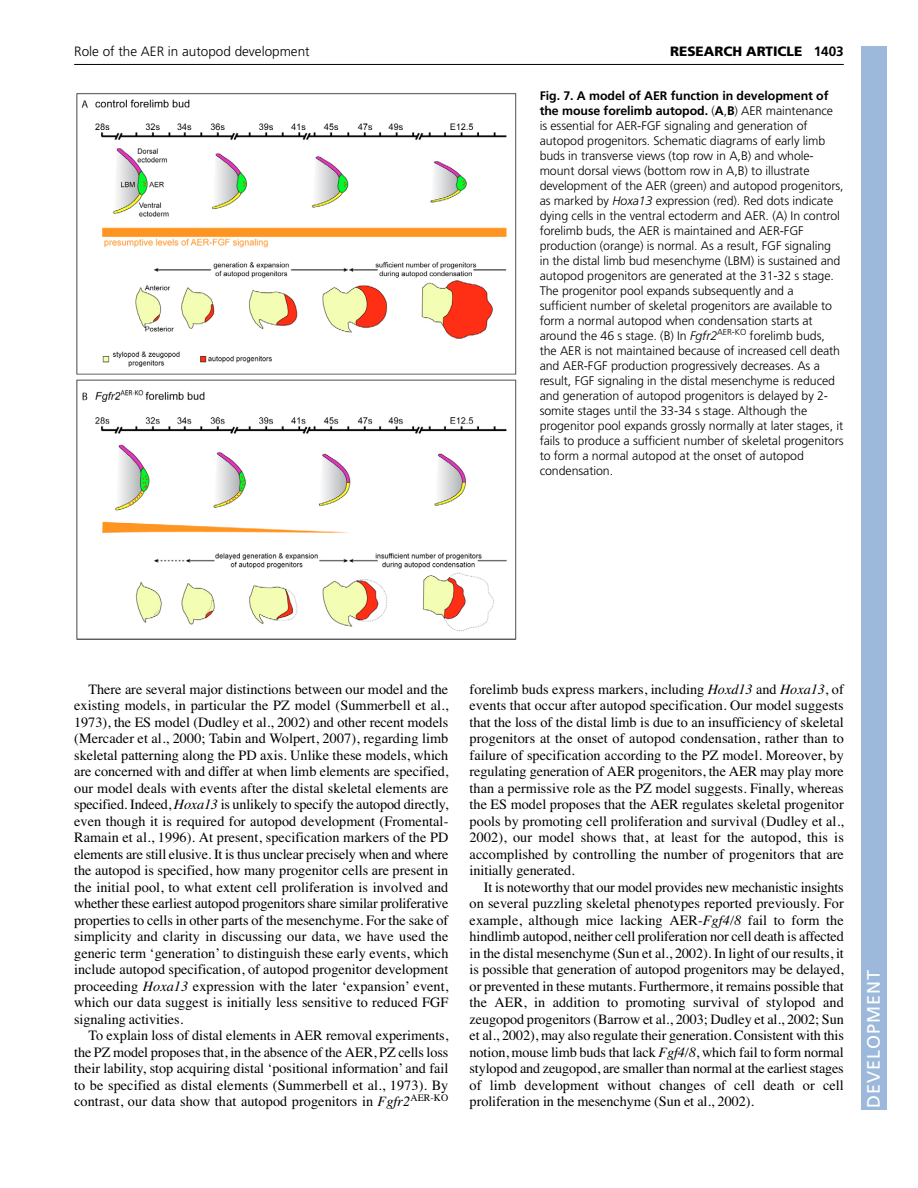
<style>
.page{position:relative;width:918px;height:1188px;background:#fff}
.page>*{position:absolute;margin:0;border:0;box-sizing:border-box;transform-origin:0 0}
.t1{font:18px "Frutiger LT Std";letter-spacing:.055em;color:#fff}
.t2{font:14.25px/16.5px "Times";letter-spacing:.005em;color:#000;text-align:justify}
.t3{font:300 13.5px "Frutiger LT Std";color:#000}
.t4{font:900 13.5px "Frutiger LT Std";color:#000}
.t5{font:300 12.3px/15px "Frutiger LT Std";letter-spacing:-.005em;color:#000}
.s1{font-weight:700}
.s2{font-style:italic}
</style>
<div class="page">
<hr style="left:74px;top:64px;width:770px;height:1px;background:#000">
<img style="left:76px;top:93px;width:441px;height:547px">
<div style="left:861px;top:46px;width:25px;height:1064px;background:#9cb9db"></div>
<p class="t3" style="left:74px;top:46px;width:237px">Role of the AER in autopod development</p>
<p class="t4" style="left:670px;top:46px;width:175px">RESEARCH ARTICLE <span class="s1">1403</span></p>
<p class="t5" style="left:540px;top:89px;width:305px"><span class="s1">Fig. 7. A model of AER function in development of the mouse forelimb autopod.</span> (<span class="s1">A</span>,<span class="s1">B</span>) AER maintenance is essential for AER-FGF signaling and generation of autopod progenitors. Schematic diagrams of early limb buds in transverse views (top row in A,B) and whole&shy;mount dorsal views (bottom row in A,B) to illustrate development of the AER (green) and autopod progenitors, as marked by <span class="s2">Hoxa13</span> expression (red). Red dots indicate dying cells in the ventral ectoderm and AER. (A) In control forelimb buds, the AER is maintained and AER-FGF production (orange) is normal. As a result, FGF signaling in the distal limb bud mesenchyme (LBM) is sustained and autopod progenitors are generated at the 31-32 s stage.<br>The progenitor pool expands subsequently and a sufficient number of skeletal progenitors are available to form a normal autopod when condensation starts at around the 46 s stage. (B) In <span class="s2">Fgfr2</span><sup>AER-KO</sup> forelimb buds, the AER is not maintained because of increased cell death and AER-FGF production progressively decreases. As a result, FGF signaling in the distal mesenchyme is reduced and generation of autopod progenitors is delayed by 2- somite stages until the 33-34 s stage. Although the progenitor pool expands grossly normally at later stages, it fails to produce a sufficient number of skeletal progenitors to form a normal autopod at the onset of autopod condensation.</p>
<p class="t2" style="left:74px;top:682px;width:376px;text-indent:14px">There are several major distinctions between our model and the existing models, in particular the PZ model (Summerbell et al., 1973), the ES model (Dudley et al., 2002) and other recent models (Mercader et al., 2000; Tabin and Wolpert, 2007), regarding limb skeletal patterning along the PD axis. Unlike these models, which are concerned with and differ at when limb elements are specified, our model deals with events after the distal skeletal elements are specified. Indeed, <span class="s2">Hoxa13</span> is unlikely to specify the autopod directly, even though it is required for autopod development (Fromental-Ramain et al., 1996). At present, specification markers of the PD elements are still elusive. It is thus unclear precisely when and where the autopod is specified, how many progenitor cells are present in the initial pool, to what extent cell proliferation is involved and whether these earliest autopod progenitors share similar proliferative properties to cells in other parts of the mesenchyme. For the sake of simplicity and clarity in discussing our data, we have used the generic term ‘generation’ to distinguish these early events, which include autopod specification, of autopod progenitor development proceeding <span class="s2">Hoxa13</span> expression with the later ‘expansion’ event, which our data suggest is initially less sensitive to reduced FGF signaling activities.</p>
<p class="t2" style="left:74px;top:1029px;width:376px;text-indent:14px">To explain loss of distal elements in AER removal experiments, the PZ model proposes that, in the absence of the AER, PZ cells loss their lability, stop acquiring distal ‘positional information’ and fail to be specified as distal elements (Summerbell et al., 1973). By contrast, our data show that autopod progenitors in <span class="s2">Fgfr2</span><sup>AER-KO</sup></p>
<p class="t2" style="left:470px;top:682px;width:376px">forelimb buds express markers, including <span class="s2">Hoxd13</span> and <span class="s2">Hoxa13</span>, of events that occur after autopod specification. Our model suggests that the loss of the distal limb is due to an insufficiency of skeletal progenitors at the onset of autopod condensation, rather than to failure of specification according to the PZ model. Moreover, by regulating generation of AER progenitors, the AER may play more than a permissive role as the PZ model suggests. Finally, whereas the ES model proposes that the AER regulates skeletal progenitor pools by promoting cell proliferation and survival (Dudley et al., 2002), our model shows that, at least for the autopod, this is accomplished by controlling the number of progenitors that are initially generated.</p>
<p class="t2" style="left:470px;top:880px;width:376px;text-indent:14px">It is noteworthy that our model provides new mechanistic insights on several puzzling skeletal phenotypes reported previously. For example, although mice lacking AER-<span class="s2">Fgf4/8</span> fail to form the hindlimb autopod, neither cell proliferation nor cell death is affected in the distal mesenchyme (Sun et al., 2002). In light of our results, it is possible that generation of autopod progenitors may be delayed, or prevented in these mutants. Furthermore, it remains possible that the AER, in addition to promoting survival of stylopod and zeugopod progenitors (Barrow et al., 2003; Dudley et al., 2002; Sun et al., 2002), may also regulate their generation. Consistent with this notion, mouse limb buds that lack <span class="s2">Fgf4/8</span>, which fail to form normal stylopod and zeugopod, are smaller than normal at the earliest stages of limb development without changes of cell death or cell proliferation in the mesenchyme (Sun et al., 2002).</p>
<p class="t1" style="left:863px;top:1108px;width:140px;rotate:-90deg">DEVELOPMENT</p>
</div>
